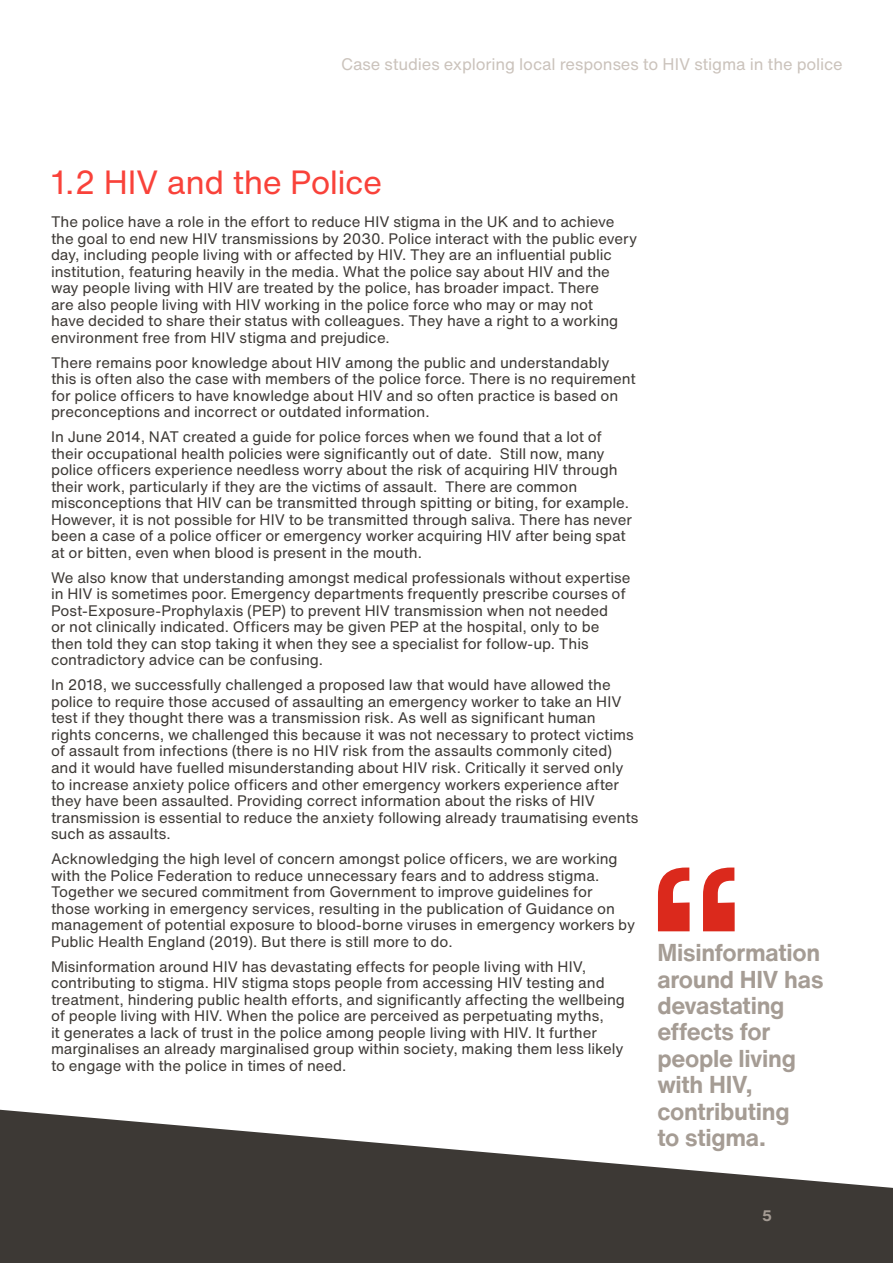
<style>
.page{position:relative;width:893px;height:1263px;background:#fff}
.page>*{position:absolute;margin:0;border:0;box-sizing:border-box;transform-origin:0 0}
.t1{font:500 231px "Helvetica Now Text";color:#db291c}
.Subheading{font:33px "Helvetica Now Text";letter-spacing:-.015em;color:#f9423a}
.t2{font:700 24px/26.4px "Helvetica Now Text";letter-spacing:-.015em;color:#a59c94}
.t3{font:16.5px "Helvetica Now Text";letter-spacing:-.01em;color:#cbc3bc}
.Body{font:15px/16.5px "Helvetica Now Text";letter-spacing:-.005em;color:#3d3935}
.t4{font:700 15px "Helvetica Now Text";color:#a59c94}
</style>
<div class="page">
<svg style="left:0;top:1110px;width:893px;height:153px;fill:#3d3935"></svg>
<p class="t3" style="left:341px;top:51px;width:503px">Case studies exploring local responses to HIV stigma in the police</p>
<p class="Subheading" style="left:51px;top:157px;width:333px">1.2 HIV and the Police</p>
<p class="Body" style="left:51px;top:213px;width:588px">The police have a role in the effort to reduce HIV stigma in the UK and to achieve the goal to end new HIV transmissions by 2030. Police interact with the public every day, including people living with or affected by HIV. They are an influential public institution, featuring heavily in the media. What the police say about HIV and the way people living with HIV are treated by the police, has broader impact. There<br>are also people living with HIV working in the police force who may or may not<br>have decided to share their status with colleagues. They have a right to a working environment free from HIV stigma and prejudice.</p>
<p class="Body" style="left:51px;top:354px;width:586px">There remains poor knowledge about HIV among the public and understandably this is often also the case with members of the police force. There is no requirement for police officers to have knowledge about HIV and so often practice is based on preconceptions and incorrect or outdated information.</p>
<p class="Body" style="left:51px;top:428px;width:582px">In June 2014, NAT created a guide for police forces when we found that a lot of their occupational health policies were significantly out of date. Still now, many police officers experience needless worry about the risk of acquiring HIV through their work, particularly if they are the victims of assault. There are common misconceptions that HIV can be transmitted through spitting or biting, for example.<br>However, it is not possible for HIV to be transmitted through saliva. There has never been a case of a police officer or emergency worker acquiring HIV after being spat at or bitten, even when blood is present in the mouth.</p>
<p class="Body" style="left:51px;top:569px;width:581px">We also know that understanding amongst medical professionals without expertise in HIV is sometimes poor. Emergency departments frequently prescribe courses of Post-Exposure-Prophylaxis (PEP) to prevent HIV transmission when not needed<br>or not clinically indicated. Officers may be given PEP at the hospital, only to be then told they can stop taking it when they see a specialist for follow-up. This contradictory advice can be confusing.</p>
<p class="Body" style="left:51px;top:676px;width:589px">In 2018, we successfully challenged a proposed law that would have allowed the police to require those accused of assaulting an emergency worker to take an HIV test if they thought there was a transmission risk. As well as significant human rights concerns, we challenged this because it was not necessary to protect victims of assault from infections (there is no HIV risk from the assaults commonly cited) and it would have fuelled misunderstanding about HIV risk. Critically it served only to increase anxiety police officers and other emergency workers experience after they have been assaulted. Providing correct information about the risks of HIV transmission is essential to reduce the anxiety following already traumatising events such as assaults.</p>
<p class="Body" style="left:51px;top:850px;width:586px">Acknowledging the high level of concern amongst police officers, we are working with the Police Federation to reduce unnecessary fears and to address stigma.<br>Together we secured commitment from Government to improve guidelines for those working in emergency services, resulting in the publication of Guidance on management of potential exposure to blood-borne viruses in emergency workers by Public Health England (2019). But there is still more to do.</p>
<p class="Body" style="left:51px;top:957px;width:575px">Misinformation around HIV has devastating effects for people living with HIV, contributing to stigma. HIV stigma stops people from accessing HIV testing and treatment, hindering public health efforts, and significantly affecting the wellbeing of people living with HIV. When the police are perceived as perpetuating myths,<br>it generates a lack of trust in the police among people living with HIV. It further marginalises an already marginalised group within society, making them less likely to engage with the police in times of need.</p>
<p class="t1" style="left:648px;top:776px;width:96px">“</p>
<p class="t2" style="left:657px;top:939px;width:168px">Misinformation around HIV has devastating effects for people living with HIV, contributing<br>to stigma.</p>
<p class="t4" style="left:762px;top:1204px;width:11px">5</p>
</div>
